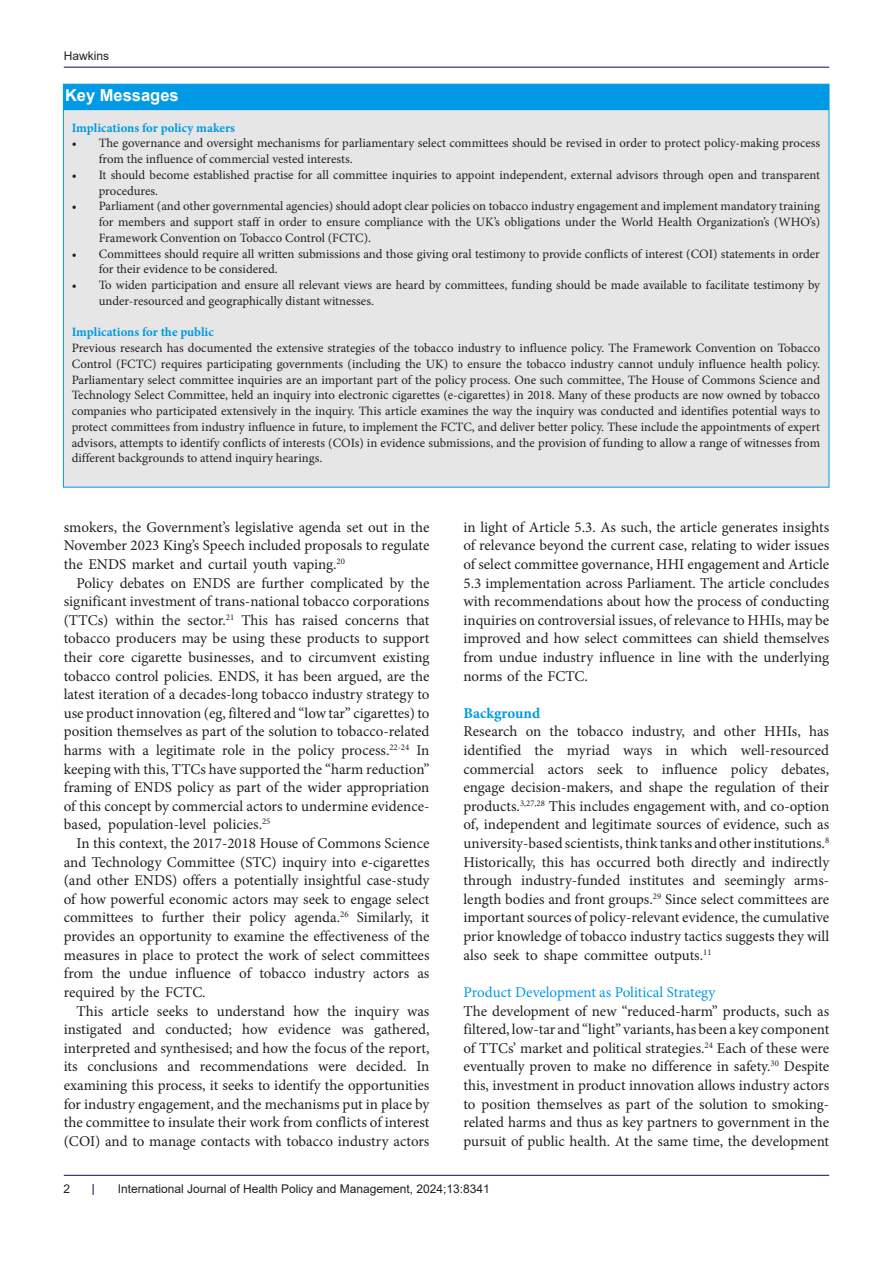
<style>
.page{position:relative;width:893px;height:1263px;background:#fff}
.page>*{position:absolute;margin:0;border:0;box-sizing:border-box;transform-origin:0 0}
.t1{font:700 16.5px "Arial";color:#fff}
.t2{font:15px/18.6px "Minion Pro";color:#231f20;text-align:justify}
.t3{font:15px "Minion Pro";color:#0099e5}
.heading_1{font:700 15px "Minion Pro";color:#0099e5}
.t4{font:12.75px/15.8px "Minion Pro";color:#231f20}
.t5{font:700 12.75px "Minion Pro";color:#0099e5}
.t6{font:12px "Arial";color:#231f20}
</style>
<div class="page">
<hr style="left:64px;top:67px;width:765px;height:1px;background:#190066">
<hr style="left:64px;top:1175px;width:765px;height:1px;background:#190066">
<div style="left:63px;top:84px;width:766px;height:403px;background:#e6e6e6"></div>
<div style="left:63px;top:84px;width:766px;height:26px;background:#0099e5;border:2px solid #0099e5"></div>
<p class="t6" style="left:64px;top:48px;width:47px">Hawkins</p>
<p class="t1" style="left:65px;top:83px;width:115px">Key Messages</p>
<p class="t5" style="left:72px;top:118px;width:165px">Implications for policy makers</p>
<p class="t4" style="left:99px;top:135px;width:723px;text-indent:-27px">• The governance and oversight mechanisms for parliamentary select committees should be revised in order to protect policy-making process from the influence of commercial vested interests.</p>
<p class="t4" style="left:99px;top:167px;width:723px;text-indent:-27px">• It should become established practise for all committee inquiries to appoint independent, external advisors through open and transparent procedures.</p>
<p class="t4" style="left:99px;top:198px;width:723px;text-align:justify;text-indent:-27px">• Parliament (and other governmental agencies) should adopt clear policies on tobacco industry engagement and implement mandatory training for members and support staff in order to ensure compliance with the UK’s obligations under the World Health Organization’s (WHO’s)<br>Framework Convention on Tobacco Control (FCTC).</p>
<p class="t4" style="left:99px;top:246px;width:723px;text-indent:-27px">• Committees should require all written submissions and those giving oral testimony to provide conflicts of interest (COI) statements in order for their evidence to be considered.</p>
<p class="t4" style="left:99px;top:277px;width:723px;text-indent:-27px">• To widen participation and ensure all relevant views are heard by committees, funding should be made available to facilitate testimony by under-resourced and geographically distant witnesses.</p>
<p class="t5" style="left:72px;top:323px;width:144px">Implications for the public</p>
<p class="t4" style="left:72px;top:340px;width:750px;text-align:justify">Previous research has documented the extensive strategies of the tobacco industry to influence policy. The Framework Convention on Tobacco Control (FCTC) requires participating governments (including the UK) to ensure the tobacco industry cannot unduly influence health policy.<br>Parliamentary select committee inquiries are an important part of the policy process. One such committee, The House of Commons Science and Technology Select Committee, held an inquiry into electronic cigarettes (e-cigarettes) in 2018. Many of these products are now owned by tobacco companies who participated extensively in the inquiry. This article examines the way the inquiry was conducted and identifies potential ways to protect committees from industry influence in future, to implement the FCTC, and deliver better policy. These include the appointments of expert advisors, attempts to identify conflicts of interests (COIs) in evidence submissions, and the provision of funding to allow a range of witnesses from different backgrounds to attend inquiry hearings.</p>
<p class="t2" style="left:64px;top:518px;width:367px">smokers, the Government’s legislative agenda set out in the November 2023 King’s Speech included proposals to regulate the ENDS market and curtail youth vaping.<sup>20</sup></p>
<p class="t2" style="left:64px;top:574px;width:367px;text-indent:13px">Policy debates on ENDS are further complicated by the significant investment of trans-national tobacco corporations (TTCs) within the sector.<sup>21</sup> This has raised concerns that tobacco producers may be using these products to support their core cigarette businesses, and to circumvent existing tobacco control policies. ENDS, it has been argued, are the latest iteration of a decades-long tobacco industry strategy to use product innovation (eg, filtered and “low tar” cigarettes) to position themselves as part of the solution to tobacco-related harms with a legitimate role in the policy process.<sup>22-24</sup> In keeping with this, TTCs have supported the “harm reduction” framing of ENDS policy as part of the wider appropriation of this concept by commercial actors to undermine evidence&shy;based, population-level policies.<sup>25</sup></p>
<p class="t2" style="left:64px;top:834px;width:367px;text-indent:13px">In this context, the 2017-2018 House of Commons Science and Technology Committee (STC) inquiry into e-cigarettes (and other ENDS) offers a potentially insightful case-study of how powerful economic actors may seek to engage select committees to further their policy agenda.<sup>26</sup> Similarly, it provides an opportunity to examine the effectiveness of the measures in place to protect the work of select committees from the undue influence of tobacco industry actors as required by the FCTC.</p>
<p class="t2" style="left:64px;top:1001px;width:367px;text-indent:13px">This article seeks to understand how the inquiry was instigated and conducted; how evidence was gathered, interpreted and synthesised; and how the focus of the report, its conclusions and recommendations were decided. In examining this process, it seeks to identify the opportunities for industry engagement, and the mechanisms put in place by the committee to insulate their work from conflicts of interest (COI) and to manage contacts with tobacco industry actors</p>
<p class="t2" style="left:463px;top:518px;width:367px">in light of Article 5.3. As such, the article generates insights of relevance beyond the current case, relating to wider issues of select committee governance, HHI engagement and Article 5.3 implementation across Parliament. The article concludes with recommendations about how the process of conducting inquiries on controversial issues, of relevance to HHIs, may be improved and how select committees can shield themselves from undue industry influence in line with the underlying norms of the FCTC.</p>
<p class="heading_1" style="left:463px;top:702px;width:78px">Background</p>
<p class="t2" style="left:463px;top:722px;width:367px">Research on the tobacco industry, and other HHIs, has identified the myriad ways in which well-resourced commercial actors seek to influence policy debates, engage decision-makers, and shape the regulation of their products.<sup>3,27,28</sup> This includes engagement with, and co-option of, independent and legitimate sources of evidence, such as university-based scientists, think tanks and other institutions.<sup>8<br></sup>Historically, this has occurred both directly and indirectly through industry-funded institutes and seemingly arms&shy;length bodies and front groups.<sup>29</sup> Since select committees are important sources of policy-relevant evidence, the cumulative prior knowledge of tobacco industry tactics suggests they will also seek to shape committee outputs.<sup>11</sup></p>
<p class="t3" style="left:463px;top:982px;width:253px">Product Development as Political Strategy</p>
<p class="t2" style="left:463px;top:1001px;width:367px">The development of new “reduced-harm” products, such as filtered, low-tar and “light” variants, has been a key component of TTCs’ market and political strategies.<sup>24</sup> Each of these were eventually proven to make no difference in safety.<sup>30</sup> Despite this, investment in product innovation allows industry actors to position themselves as part of the solution to smoking&shy;related harms and thus as key partners to government in the pursuit of public health. At the same time, the development</p>
<p class="t6" style="left:64px;top:1180px;width:8px">2</p>
<p class="t6" style="left:118px;top:1180px;width:374px">International Journal of Health Policy and Management, 2024;13:8341</p>
</div>
